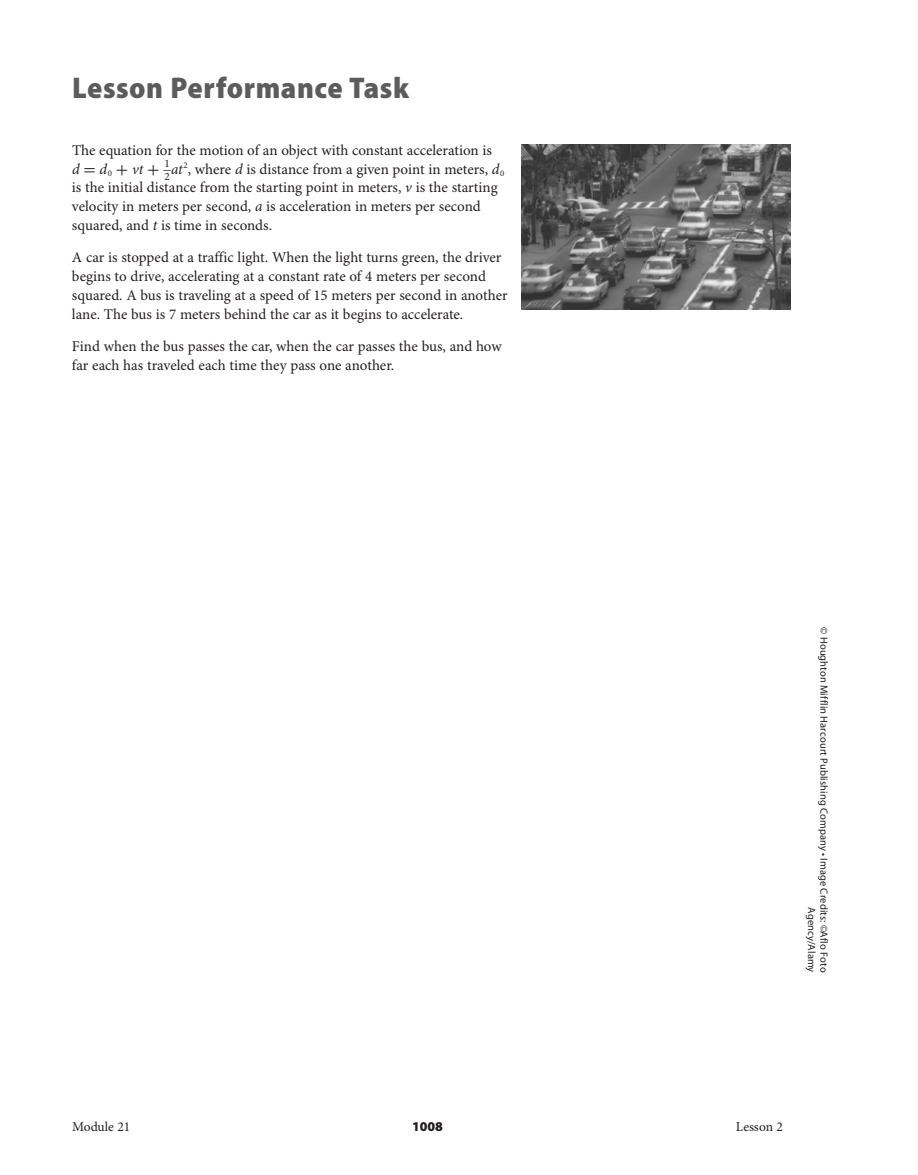
<style>
.page{position:relative;width:918px;height:1175px;background:#fff}
.page>*{position:absolute;margin:0;border:0;box-sizing:border-box;transform-origin:0 0}
.t1{font:900 semi-condensed 30px "Myriad Pro";letter-spacing:.02em;color:#5c5c5c}
.t2{font:15px/18.8px "Minion Pro";color:#231f20}
.t3{font:13.5px "Minion Pro";color:#231f20}
.t4{font:900 13.5px "Myriad Pro";color:#231f20}
.t5{font:10.5px/12.6px "Myriad Pro";letter-spacing:.01em;color:#231f20;text-align:right}
.s1{font-style:italic}
.s2{font-family:"Uni Math Plus";font-weight:700}
</style>
<div class="page">
<img style="left:521px;top:144px;width:269px;height:166px">
<h1 class="t1" style="left:72px;top:70px;width:339px">Lesson Performance Task</h1>
<p class="t2" style="left:72px;top:141px;width:421px">The equation for the motion of an object with constant acceleration is <span class="s1">d</span><span class="s2">=</span><span class="s1">d</span><sub>0</sub> <span class="s2">+</span><span class="s1">vt</span><span class="s2">+</span><sup>__</sup><sup>1</sup></p>
<p class="t2" style="left:72px;top:160px;width:434px;text-indent:93px"><sub>2</sub><span class="s1">at</span><sup>2</sup>, where <span class="s1">d</span> is distance from a given point in meters, <span class="s1">d</span><sub>0 </sub>is the initial distance from the starting point in meters, <span class="s1">v</span> is the starting velocity in meters per second, <span class="s1">a</span> is acceleration in meters per second squared, and <span class="s1">t</span> is time in seconds.</p>
<p class="t2" style="left:72px;top:249px;width:437px">A car is stopped at a traffic light. When the light turns green, the driver begins to drive, accelerating at a constant rate of 4 meters per second squared. A bus is traveling at a speed of 15 meters per second in another lane. The bus is 7 meters behind the car as it begins to accelerate.</p>
<p class="t2" style="left:72px;top:337px;width:431px">Find when the bus passes the car, when the car passes the bus, and how far each has traveled each time they pass one another.</p>
<p class="t5" style="left:830px;top:627px;width:347px;rotate:90deg">© Houghton Mifflin Harcourt Publishing Company • Image Credits: ©Aflo Foto<br>Agency/Alamy</p>
<p class="t3" style="left:72px;top:1118px;width:60px">Module 21</p>
<p class="t4" style="left:412px;top:1118px;width:32px">1008</p>
<p class="t3" style="left:736px;top:1118px;width:49px">Lesson 2</p>
</div>
